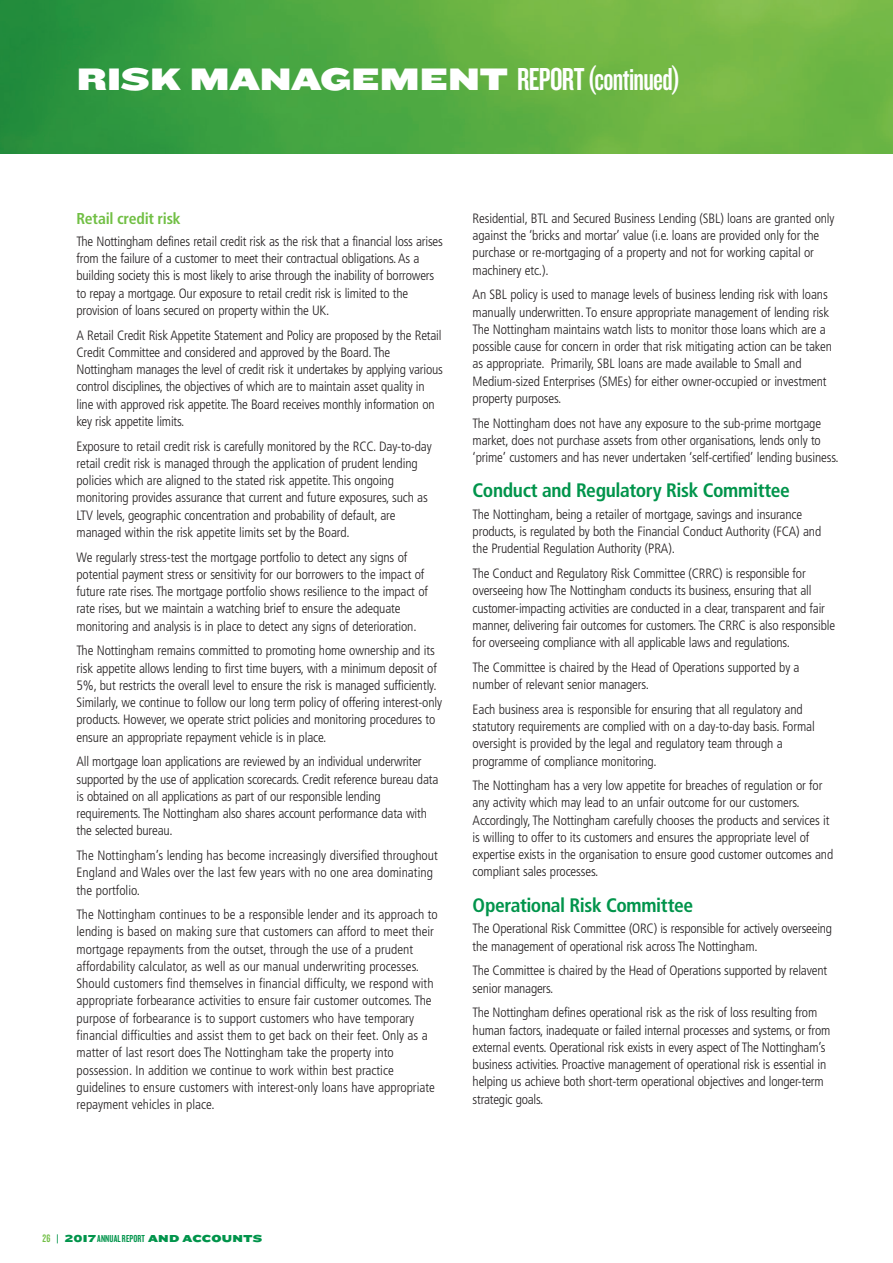
<style>
.page{position:relative;width:893px;height:1263px;background:#fff}
.page>*{position:absolute;margin:0;border:0;box-sizing:border-box;transform-origin:0 0}
.t1{font:33px "Knockout 48 Featherweight";letter-spacing:-.02em;color:#fff}
.t2{font:700 condensed 19.5px "Frutiger";letter-spacing:-.02em;color:#01944b}
.t3{font:700 condensed 15.75px "Frutiger";letter-spacing:-.015em;color:#71bf44}
.t4{font:300 condensed 13.5px/17.2px "Frutiger";letter-spacing:-.01em;color:#231f20}
.t5{font:10.5px "Knockout HTF74 Full Sumo";letter-spacing:.015em;color:#01944b}
.s1{font-family:"Knockout HTF74 Full Sumo";font-size:32.25px}
.s2{font-family:"Knockout 48 Featherweight";font-size:11.25px;color:#71bf44}
.s3{font-family:"Knockout 48 Featherweight"}
</style>
<div class="page">
<img style="left:0;top:0;width:893px;height:153px">
<h1 class="t1" style="left:77px;top:59px;width:606px"><span class="s1">RISK MANAGEMENT</span> REPORT (continued)</h1>
<p class="t3" style="left:77px;top:210px;width:106px">Retail credit risk</p>
<p class="t4" style="left:77px;top:233px;width:368px">The Nottingham defines retail credit risk as the risk that a financial loss arises from the failure of a customer to meet their contractual obligations. As a building society this is most likely to arise through the inability of borrowers to repay a mortgage. Our exposure to retail credit risk is limited to the provision of loans secured on property within the UK.</p>
<p class="t4" style="left:77px;top:327px;width:368px">A Retail Credit Risk Appetite Statement and Policy are proposed by the Retail Credit Committee and considered and approved by the Board. The Nottingham manages the level of credit risk it undertakes by applying various control disciplines, the objectives of which are to maintain asset quality in line with approved risk appetite. The Board receives monthly information on key risk appetite limits.</p>
<p class="t4" style="left:77px;top:437px;width:357px">Exposure to retail credit risk is carefully monitored by the RCC. Day-to-day retail credit risk is managed through the application of prudent lending policies which are aligned to the stated risk appetite. This ongoing monitoring provides assurance that current and future exposures, such as LTV levels, geographic concentration and probability of default, are managed within the risk appetite limits set by the Board.</p>
<p class="t4" style="left:77px;top:548px;width:353px">We regularly stress-test the mortgage portfolio to detect any signs of potential payment stress or sensitivity for our borrowers to the impact of future rate rises. The mortgage portfolio shows resilience to the impact of rate rises, but we maintain a watching brief to ensure the adequate monitoring and analysis is in place to detect any signs of deterioration.</p>
<p class="t4" style="left:77px;top:642px;width:367px">The Nottingham remains committed to promoting home ownership and its risk appetite allows lending to first time buyers, with a minimum deposit of 5%, but restricts the overall level to ensure the risk is managed sufficiently.<br>Similarly, we continue to follow our long term policy of offering interest-only products. However, we operate strict policies and monitoring procedures to ensure an appropriate repayment vehicle is in place.</p>
<p class="t4" style="left:77px;top:753px;width:363px">All mortgage loan applications are reviewed by an individual underwriter supported by the use of application scorecards. Credit reference bureau data is obtained on all applications as part of our responsible lending requirements. The Nottingham also shares account performance data with the selected bureau.</p>
<p class="t4" style="left:77px;top:847px;width:363px">The Nottingham’s lending has become increasingly diversified throughout<br>England and Wales over the last few years with no one area dominating the portfolio.</p>
<p class="t4" style="left:77px;top:906px;width:363px">The Nottingham continues to be a responsible lender and its approach to lending is based on making sure that customers can afford to meet their mortgage repayments from the outset, through the use of a prudent affordability calculator, as well as our manual underwriting processes.<br>Should customers find themselves in financial difficulty, we respond with appropriate forbearance activities to ensure fair customer outcomes. The purpose of forbearance is to support customers who have temporary financial difficulties and assist them to get back on their feet. Only as a matter of last resort does The Nottingham take the property into possession. In addition we continue to work within best practice guidelines to ensure customers with interest-only loans have appropriate repayment vehicles in place.</p>
<p class="t4" style="left:473px;top:210px;width:363px">Residential, BTL and Secured Business Lending (SBL) loans are granted only against the ‘bricks and mortar’ value (i.e. loans are provided only for the purchase or re-mortgaging of a property and not for working capital or machinery etc.).</p>
<p class="t4" style="left:473px;top:286px;width:361px">An SBL policy is used to manage levels of business lending risk with loans manually underwritten. To ensure appropriate management of lending risk The Nottingham maintains watch lists to monitor those loans which are a possible cause for concern in order that risk mitigating action can be taken as appropriate. Primarily, SBL loans are made available to Small and Medium-sized Enterprises (SMEs) for either owner-occupied or investment property purposes.</p>
<p class="t4" style="left:473px;top:414px;width:368px">The Nottingham does not have any exposure to the sub-prime mortgage market, does not purchase assets from other organisations, lends only to ‘prime’ customers and has never undertaken ‘self-certified’ lending business.</p>
<h2 class="t2" style="left:473px;top:479px;width:319px">Conduct and Regulatory Risk Committee</h2>
<p class="t4" style="left:473px;top:506px;width:350px">The Nottingham, being a retailer of mortgage, savings and insurance products, is regulated by both the Financial Conduct Authority (FCA) and the Prudential Regulation Authority (PRA).</p>
<p class="t4" style="left:473px;top:565px;width:364px">The Conduct and Regulatory Risk Committee (CRRC) is responsible for overseeing how The Nottingham conducts its business, ensuring that all customer-impacting activities are conducted in a clear, transparent and fair manner, delivering fair outcomes for customers. The CRRC is also responsible for overseeing compliance with all applicable laws and regulations.</p>
<p class="t4" style="left:473px;top:659px;width:328px">The Committee is chaired by the Head of Operations supported by a number of relevant senior managers.</p>
<p class="t4" style="left:473px;top:701px;width:344px">Each business area is responsible for ensuring that all regulatory and statutory requirements are complied with on a day-to-day basis. Formal oversight is provided by the legal and regulatory team through a programme of compliance monitoring.</p>
<p class="t4" style="left:473px;top:777px;width:362px">The Nottingham has a very low appetite for breaches of regulation or for any activity which may lead to an unfair outcome for our customers.<br>Accordingly, The Nottingham carefully chooses the products and services it is willing to offer to its customers and ensures the appropriate level of expertise exists in the organisation to ensure good customer outcomes and compliant sales processes.</p>
<h2 class="t2" style="left:473px;top:893px;width:222px">Operational Risk Committee</h2>
<p class="t4" style="left:473px;top:920px;width:361px">The Operational Risk Committee (ORC) is responsible for actively overseeing the management of operational risk across The Nottingham.</p>
<p class="t4" style="left:473px;top:962px;width:356px">The Committee is chaired by the Head of Operations supported by relavent senior managers.</p>
<p class="t4" style="left:473px;top:1004px;width:359px">The Nottingham defines operational risk as the risk of loss resulting from human factors, inadequate or failed internal processes and systems, or from external events. Operational risk exists in every aspect of The Nottingham’s business activities. Proactive management of operational risk is essential in helping us achieve both short-term operational objectives and longer-term strategic goals.</p>
<p class="t5" style="left:43px;top:1233px;width:221px"><span class="s2">26</span> | 20I7 <span class="s3">ANNUAL REPORT</span> AND ACCOUNTS</p>
</div>
